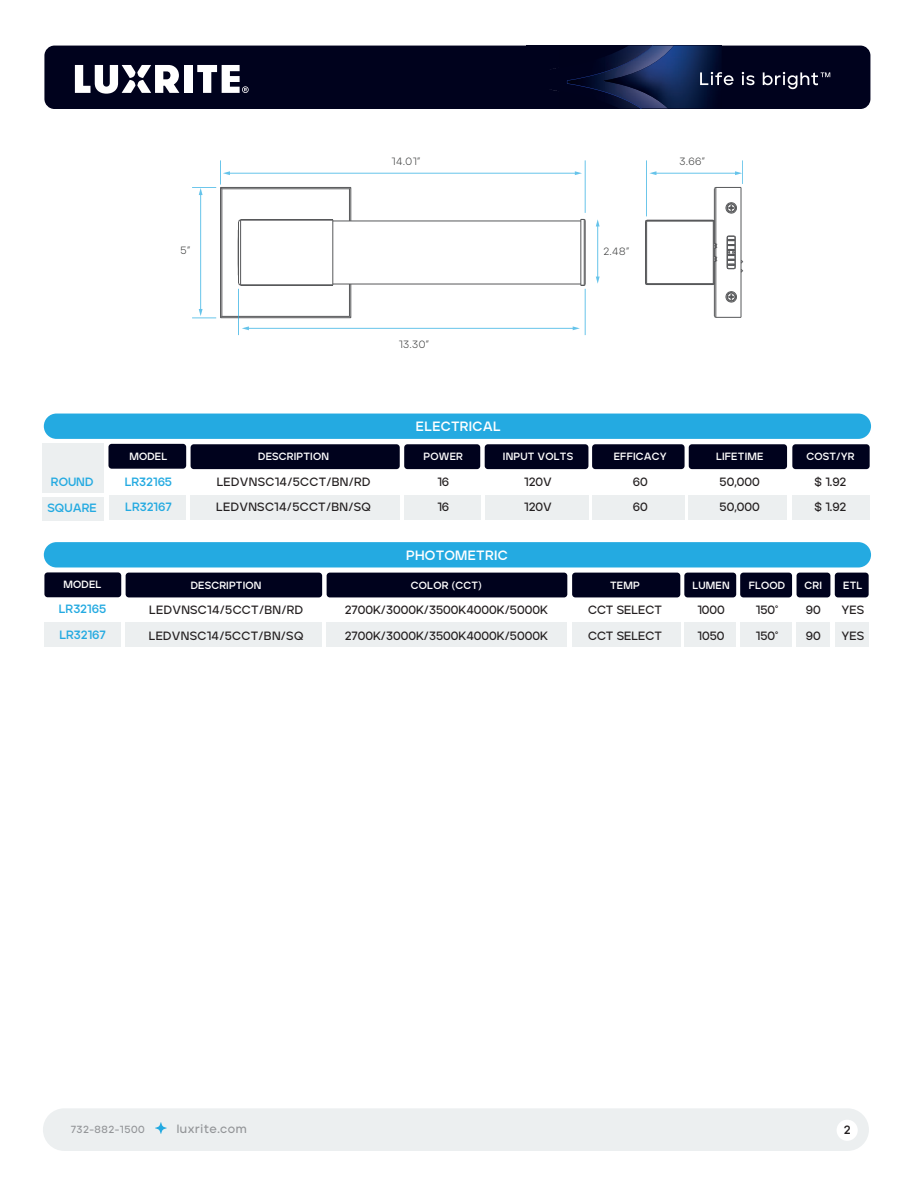
<style>
.page{position:relative;width:918px;height:1188px;background:#fff}
.page>*{position:absolute;margin:0;border:0;box-sizing:border-box;transform-origin:0 0}
.t1{font:700 13.5px "Jeko";letter-spacing:.02em;color:#fff}
.t2{font:12px/25.5px "Jeko Variable";color:#231f20}
.t3{font:12px/25.5px "Jeko Variable";letter-spacing:.025em;color:#231f20}
.t4{font:12px/25.5px "Jeko Variable";color:#24aae1}
.t5{font:12px "Jeko Variable";letter-spacing:.05em;color:#939598}
.t6{font:10.5px "Jeko Variable";letter-spacing:.015em;color:#fff}
.t7{font:10.5px "Jeko Variable";letter-spacing:.05em;color:#313232}
.t8{font:10.35px "Jeko Variable";letter-spacing:.05em;color:#939598}
</style>
<div class="page">
<div style="left:44px;top:46px;width:826px;height:63px;background:#00021d;border-radius:10px"></div>
<svg style="left:75px;top:65px;width:104px;height:29px"></svg>
<div style="left:184px;top:65px;width:9px;height:28px;background:#fff"></div>
<svg style="left:197px;top:65px;width:52px;height:28px"></svg>
<svg style="left:567px;top:46px;width:167px;height:62px"></svg>
<svg style="left:742px;top:72px;width:13px;height:13px"></svg>
<svg style="left:763px;top:72px;width:67px;height:17px"></svg>
<div style="left:43px;top:1108px;width:826px;height:43px;background:#eceff0;border-radius:21px"></div>
<div style="left:837px;top:1120px;width:21px;height:21px;background:#fff;border-radius:50%"></div>
<svg style="left:155px;top:1122px;width:12px;height:12px"></svg>
<div style="left:43px;top:497px;width:61px;height:23px;background:#eceff0"></div>
<div style="left:43px;top:443px;width:61px;height:50px;background:#eceff0"></div>
<div style="left:108px;top:444px;width:78px;height:25px;background:#00021d;border-radius:3px"></div>
<div style="left:44px;top:414px;width:827px;height:25px;background:#24aae1;border-radius:13px"></div>
<div style="left:44px;top:622px;width:77px;height:25px;background:#eceff0"></div>
<div style="left:44px;top:572px;width:77px;height:25px;background:#00021d;border-radius:3px"></div>
<div style="left:44px;top:542px;width:827px;height:25px;background:#24aae1;border-radius:13px"></div>
<div style="left:126px;top:622px;width:196px;height:25px;background:#eceff0"></div>
<div style="left:126px;top:573px;width:196px;height:24px;background:#00021d;border-radius:3px"></div>
<div style="left:327px;top:622px;width:240px;height:25px;background:#eceff0"></div>
<div style="left:572px;top:622px;width:108px;height:25px;background:#eceff0"></div>
<div style="left:684px;top:622px;width:52px;height:25px;background:#eceff0"></div>
<div style="left:797px;top:622px;width:33px;height:25px;background:#eceff0"></div>
<div style="left:835px;top:622px;width:34px;height:25px;background:#eceff0"></div>
<div style="left:327px;top:573px;width:240px;height:24px;background:#00021d;border-radius:3px"></div>
<div style="left:572px;top:573px;width:108px;height:24px;background:#00021d;border-radius:3px"></div>
<div style="left:684px;top:573px;width:52px;height:24px;background:#00021d;border-radius:3px"></div>
<div style="left:797px;top:573px;width:33px;height:24px;background:#00021d;border-radius:3px"></div>
<div style="left:835px;top:573px;width:34px;height:24px;background:#00021d;border-radius:3px"></div>
<div style="left:740px;top:622px;width:52px;height:25px;background:#eceff0"></div>
<div style="left:740px;top:573px;width:52px;height:24px;background:#00021d;border-radius:3px"></div>
<div style="left:109px;top:495px;width:77px;height:25px;background:#eceff0"></div>
<div style="left:191px;top:495px;width:209px;height:25px;background:#eceff0"></div>
<div style="left:191px;top:444px;width:209px;height:25px;background:#00021d;border-radius:3px"></div>
<div style="left:404px;top:495px;width:76px;height:25px;background:#eceff0"></div>
<div style="left:404px;top:444px;width:76px;height:25px;background:#00021d;border-radius:3px"></div>
<div style="left:485px;top:495px;width:103px;height:25px;background:#eceff0"></div>
<div style="left:485px;top:444px;width:103px;height:25px;background:#00021d;border-radius:3px"></div>
<div style="left:592px;top:495px;width:93px;height:25px;background:#eceff0"></div>
<div style="left:592px;top:444px;width:93px;height:25px;background:#00021d;border-radius:3px"></div>
<div style="left:792px;top:495px;width:78px;height:25px;background:#eceff0"></div>
<div style="left:792px;top:444px;width:78px;height:25px;background:#00021d;border-radius:3px"></div>
<div style="left:689px;top:495px;width:98px;height:25px;background:#eceff0"></div>
<div style="left:689px;top:444px;width:98px;height:25px;background:#00021d;border-radius:3px"></div>
<hr style="left:200px;top:194px;width:1px;height:116px;background:#24aae1">
<hr style="left:597px;top:225px;width:1px;height:53px;background:#24aae1">
<svg style="left:596px;top:277px;width:4px;height:7px"></svg>
<svg style="left:596px;top:219px;width:4px;height:7px"></svg>
<hr style="left:655px;top:173px;width:81px;height:1px;background:#24aae1">
<svg style="left:649px;top:171px;width:7px;height:4px"></svg>
<hr style="left:248px;top:328px;width:326px;height:1px;background:#24aae1">
<svg style="left:242px;top:326px;width:7px;height:4px"></svg>
<svg style="left:573px;top:326px;width:7px;height:4px"></svg>
<hr style="left:229px;top:173px;width:347px;height:1px;background:#24aae1">
<svg style="left:575px;top:171px;width:7px;height:4px"></svg>
<hr style="left:220px;top:187px;width:1px;height:131px;background:#57585a">
<hr style="left:222px;top:189px;width:1px;height:127px;background:#57585a">
<hr style="left:238px;top:222px;width:1px;height:61px;background:#57585a">
<hr style="left:240px;top:220px;width:1px;height:65px;background:#57585a">
<hr style="left:221px;top:187px;width:130px;height:1px;background:#57585a">
<hr style="left:222px;top:189px;width:127px;height:1px;background:#57585a">
<hr style="left:333px;top:220px;width:1px;height:65px;background:#57585a">
<hr style="left:349px;top:284px;width:1px;height:32px;background:#57585a">
<hr style="left:349px;top:189px;width:1px;height:32px;background:#57585a">
<hr style="left:351px;top:284px;width:1px;height:34px;background:#57585a">
<hr style="left:351px;top:187px;width:1px;height:34px;background:#57585a">
<hr style="left:241px;top:220px;width:92px;height:1px;background:#57585a">
<hr style="left:333px;top:221px;width:248px;height:1px;background:#57585a">
<hr style="left:333px;top:284px;width:248px;height:1px;background:#57585a">
<hr style="left:241px;top:285px;width:92px;height:1px;background:#57585a">
<hr style="left:222px;top:316px;width:127px;height:1px;background:#57585a">
<hr style="left:221px;top:317px;width:130px;height:1px;background:#57585a">
<hr style="left:581px;top:219px;width:1px;height:66px;background:#57585a">
<hr style="left:584px;top:219px;width:1px;height:66px;background:#57585a">
<hr style="left:585px;top:220px;width:1px;height:65px;background:#57585a">
<svg style="left:192px;top:309px;width:30px;height:10px"></svg>
<svg style="left:192px;top:160px;width:38px;height:35px"></svg>
<hr style="left:238px;top:289px;width:1px;height:46px;background:#24aae1">
<hr style="left:585px;top:289px;width:1px;height:46px;background:#24aae1">
<hr style="left:646px;top:160px;width:1px;height:56px;background:#24aae1">
<hr style="left:585px;top:160px;width:1px;height:53px;background:#24aae1">
<hr style="left:645px;top:222px;width:1px;height:61px;background:#57585a">
<hr style="left:646px;top:222px;width:1px;height:61px;background:#57585a">
<hr style="left:647px;top:220px;width:66px;height:1px;background:#57585a">
<hr style="left:647px;top:221px;width:66px;height:1px;background:#57585a">
<hr style="left:713px;top:222px;width:1px;height:61px;background:#57585a">
<hr style="left:714px;top:262px;width:1px;height:54px;background:#57585a">
<hr style="left:714px;top:189px;width:1px;height:54px;background:#57585a">
<hr style="left:716px;top:261px;width:1px;height:56px;background:#57585a">
<hr style="left:716px;top:187px;width:1px;height:57px;background:#57585a">
<hr style="left:647px;top:283px;width:66px;height:1px;background:#57585a">
<hr style="left:647px;top:284px;width:66px;height:1px;background:#57585a">
<hr style="left:741px;top:187px;width:1px;height:130px;background:#57585a">
<svg style="left:714px;top:160px;width:29px;height:29px"></svg>
<svg style="left:726px;top:202px;width:11px;height:12px"></svg>
<svg style="left:714px;top:243px;width:3px;height:19px"></svg>
<svg style="left:714px;top:316px;width:27px;height:2px"></svg>
<svg style="left:726px;top:291px;width:11px;height:11px"></svg>
<svg style="left:727px;top:236px;width:16px;height:37px"></svg>
<p class="t7" style="left:392px;top:155px;width:30px">14.01”</p>
<p class="t7" style="left:680px;top:155px;width:27px">3.66”</p>
<p class="t7" style="left:181px;top:244px;width:11px">5”</p>
<p class="t7" style="left:603px;top:245px;width:27px">2.48”</p>
<p class="t7" style="left:399px;top:338px;width:32px">13.30”</p>
<p class="t4" style="left:48px;top:468px;width:51px;line-height:26.2px">ROUND<br>SQUARE</p>
<p class="t6" style="left:64px;top:578px;width:39px">MODEL</p>
<p class="t4" style="left:59px;top:596px;width:49px">LR32165<br>LR32167</p>
<p class="t6" style="left:129px;top:450px;width:39px">MODEL</p>
<p class="t4" style="left:125px;top:469px;width:49px">LR32165<br>LR32167</p>
<p class="t6" style="left:258px;top:450px;width:72px">DESCRIPTION</p>
<p class="t3" style="left:216px;top:469px;width:156px">LEDVNSC14/5CCT/BN/RD<br>LEDVNSC14/5CCT/BN/SQ</p>
<p class="t1" style="left:416px;top:418px;width:86px">ELECTRICAL</p>
<p class="t6" style="left:424px;top:450px;width:41px">POWER</p>
<p class="t2" style="left:437px;top:469px;width:13px">16<br>16</p>
<p class="t6" style="left:503px;top:450px;width:72px">INPUT VOLTS</p>
<p class="t2" style="left:524px;top:469px;width:29px">120V<br>120V</p>
<p class="t1" style="left:406px;top:547px;width:103px">PHOTOMETRIC</p>
<p class="t6" style="left:191px;top:578px;width:72px">DESCRIPTION</p>
<p class="t3" style="left:149px;top:597px;width:156px">LEDVNSC14/5CCT/BN/RD<br>LEDVNSC14/5CCT/BN/SQ</p>
<p class="t6" style="left:411px;top:578px;width:72px">COLOR (CCT)</p>
<p class="t2" style="left:345px;top:597px;width:205px">2700K/3000K/3500K4000K/5000K<br>2700K/3000K/3500K4000K/5000K</p>
<p class="t6" style="left:614px;top:450px;width:55px">EFFICACY</p>
<p class="t2" style="left:633px;top:469px;width:16px">60<br>60</p>
<p class="t6" style="left:610px;top:578px;width:31px">TEMP</p>
<p class="t2" style="left:588px;top:597px;width:75px">CCT SELECT<br>CCT SELECT</p>
<p class="t6" style="left:716px;top:450px;width:49px">LIFETIME</p>
<p class="t2" style="left:720px;top:469px;width:42px">50,000<br>50,000</p>
<p class="t6" style="left:806px;top:450px;width:50px">COST/YR</p>
<p class="t2" style="left:815px;top:469px;width:33px">$ 1.92 $ 1.92</p>
<p class="t6" style="left:692px;top:578px;width:39px">LUMEN</p>
<p class="t2" style="left:697px;top:597px;width:29px">1000<br>1050</p>
<p class="t6" style="left:749px;top:578px;width:38px">FLOOD</p>
<p class="t2" style="left:756px;top:597px;width:24px">150º<br>150º</p>
<p class="t6" style="left:805px;top:578px;width:19px">CRI</p>
<p class="t2" style="left:806px;top:597px;width:16px">90<br>90</p>
<p class="t6" style="left:843px;top:578px;width:21px">ETL</p>
<p class="t2" style="left:841px;top:597px;width:24px">YES<br>YES</p>
<p class="t8" style="left:71px;top:1123px;width:75px">732-882-1500</p>
<p class="t5" style="left:177px;top:1121px;width:71px">luxrite.com</p>
<p class="t2" style="left:844px;top:1117px;width:8px">2</p>
</div>
